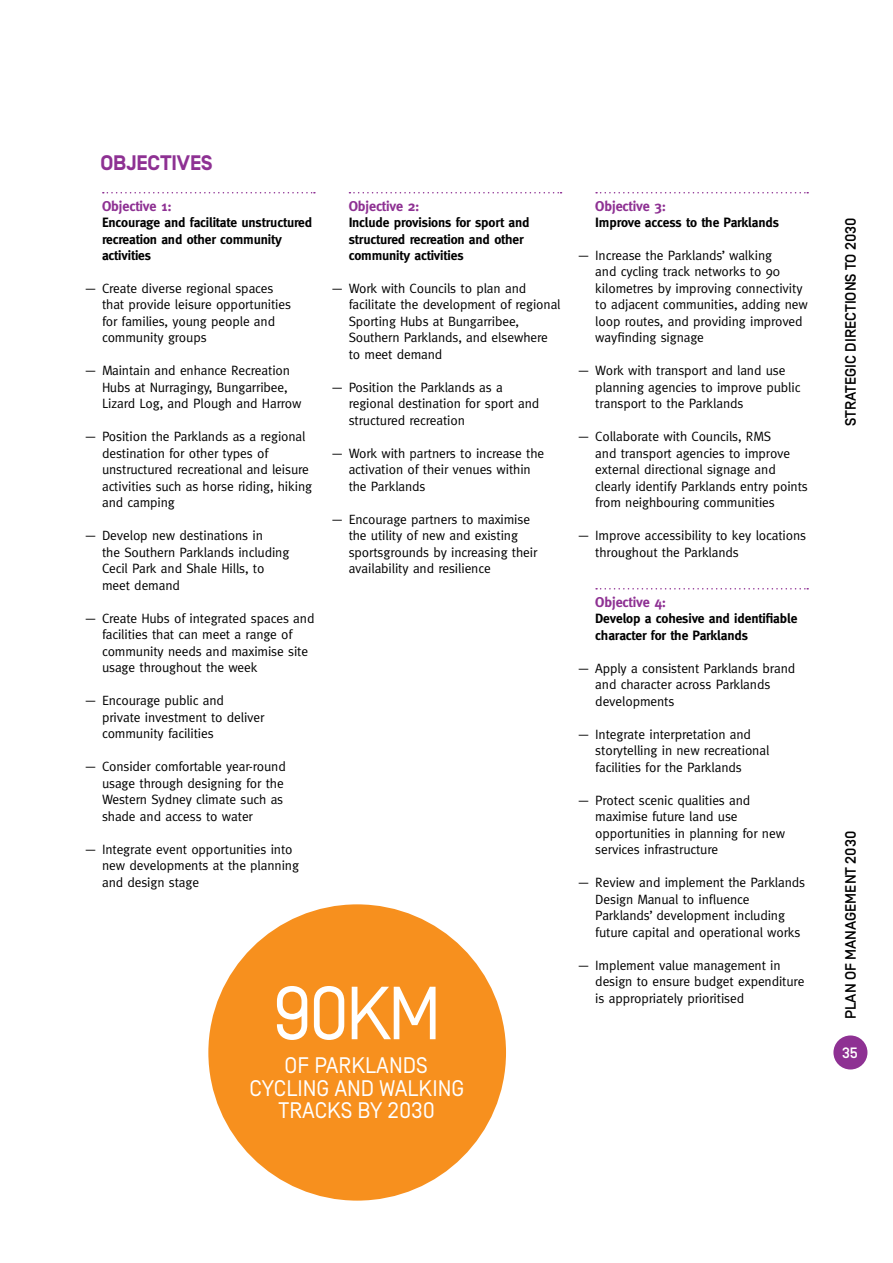
<style>
.page{position:relative;width:893px;height:1263px;background:#fff}
.page>*{position:absolute;margin:0;border:0;box-sizing:border-box;transform-origin:0 0}
.t1{font:75px "Simplon BP Regular";color:#fff}
.t2{font:22.5px/22.5px "Simplon BP Regular";color:#fff;text-align:center}
.t3{font:700 21px "Simplon BP";color:#8e3193}
.t4{font:500 15px "Simplon BP";color:#000}
.t5{font:500 15px "Simplon BP";color:#fff}
.t6{font:700 14.25px "Meta";letter-spacing:-.01em;color:#8e3193}
.t7{font:13.5px/16.5px "Meta";letter-spacing:-.01em;color:#000}
.t8{font:700 13.5px/16.5px "Meta";letter-spacing:-.01em;color:#000}
.s1{font-family:"Simplon BP Regular"}
</style>
<div class="page">
<div style="left:208px;top:904px;width:298px;height:296px;background:#f7901e;border-radius:50%"></div>
<div style="left:833px;top:1035px;width:34px;height:34px;background:#8e3193;border-radius:50%"></div>
<svg style="left:103px;top:192px;width:212px;height:1px"></svg>
<svg style="left:349px;top:192px;width:213px;height:1px"></svg>
<svg style="left:596px;top:192px;width:212px;height:1px"></svg>
<svg style="left:596px;top:588px;width:212px;height:1px"></svg>
<h3 class="t3" style="left:101px;top:151px;width:114px">OBJECTIVES</h3>
<p class="t6" style="left:102px;top:197px;width:71px">Objective 1:</p>
<p class="t8" style="left:102px;top:214px;width:212px">Encourage and facilitate unstructured recreation and other community activities</p>
<p class="t7" style="left:102px;top:280px;width:191px;text-indent:-17px"><span class="s1">—</span> Create diverse regional spaces that provide leisure opportunities for families, young people and community groups</p>
<p class="t7" style="left:102px;top:362px;width:201px;text-indent:-17px"><span class="s1">—</span> Maintain and enhance Recreation<br>Hubs at Nurragingy, Bungarribee,<br>Lizard Log, and Plough and Harrow</p>
<p class="t7" style="left:102px;top:428px;width:212px;text-indent:-17px"><span class="s1">—</span> Position the Parklands as a regional destination for other types of unstructured recreational and leisure activities such as horse riding, hiking and camping</p>
<p class="t7" style="left:102px;top:527px;width:189px;text-indent:-17px"><span class="s1">—</span> Develop new destinations in<br>the Southern Parklands including<br>Cecil Park and Shale Hills, to meet demand</p>
<p class="t7" style="left:102px;top:610px;width:214px;text-indent:-17px"><span class="s1">—</span> Create Hubs of integrated spaces and facilities that can meet a range of community needs and maximise site usage throughout the week</p>
<p class="t7" style="left:102px;top:692px;width:164px;text-indent:-17px"><span class="s1">—</span> Encourage public and private investment to deliver community facilities</p>
<p class="t7" style="left:102px;top:758px;width:185px;text-indent:-17px"><span class="s1">—</span> Consider comfortable year-round usage through designing for the<br>Western Sydney climate such as shade and access to water</p>
<p class="t7" style="left:102px;top:841px;width:198px;text-indent:-17px"><span class="s1">—</span> Integrate event opportunities into new developments at the planning and design stage</p>
<p class="t6" style="left:349px;top:197px;width:72px">Objective 2:</p>
<p class="t8" style="left:349px;top:214px;width:182px">Include provisions for sport and structured recreation and other community activities</p>
<p class="t7" style="left:349px;top:280px;width:213px;text-indent:-17px"><span class="s1">—</span> Work with Councils to plan and facilitate the development of regional<br>Sporting Hubs at Bungarribee,<br>Southern Parklands, and elsewhere to meet demand</p>
<p class="t7" style="left:349px;top:379px;width:192px;text-indent:-17px"><span class="s1">—</span> Position the Parklands as a regional destination for sport and structured recreation</p>
<p class="t7" style="left:349px;top:445px;width:197px;text-indent:-17px"><span class="s1">—</span> Work with partners to increase the activation of their venues within the Parklands</p>
<p class="t7" style="left:349px;top:511px;width:190px;text-indent:-17px"><span class="s1">—</span> Encourage partners to maximise the utility of new and existing sportsgrounds by increasing their availability and resilience</p>
<h1 class="t1" style="left:272px;top:970px;width:171px">90KM</h1>
<h2 class="t2" style="left:250px;top:1054px;width:216px">OF PARKLANDS<br>CYCLING AND WALKING<br>TRACKS BY 2030</h2>
<p class="t6" style="left:595px;top:197px;width:72px">Objective 3:</p>
<p class="t8" style="left:595px;top:214px;width:185px">Improve access to the Parklands</p>
<p class="t7" style="left:595px;top:247px;width:214px;text-indent:-17px"><span class="s1">—</span> Increase the Parklands’ walking<br>and cycling track networks to 90 kilometres by improving connectivity to adjacent communities, adding new loop routes, and providing improved wayfinding signage</p>
<p class="t7" style="left:595px;top:362px;width:207px;text-indent:-17px"><span class="s1">—</span> Work with transport and land use planning agencies to improve public transport to the Parklands</p>
<p class="t7" style="left:595px;top:428px;width:214px;text-indent:-17px"><span class="s1">—</span> Collaborate with Councils, RMS<br>and transport agencies to improve external directional signage and clearly identify Parklands entry points from neighbouring communities</p>
<p class="t7" style="left:595px;top:527px;width:212px;text-indent:-17px"><span class="s1">—</span> Improve accessibility to key locations throughout the Parklands</p>
<p class="t6" style="left:595px;top:593px;width:72px">Objective 4:</p>
<p class="t8" style="left:595px;top:610px;width:204px">Develop a cohesive and identifiable character for the Parklands</p>
<p class="t7" style="left:595px;top:659px;width:201px;text-indent:-17px"><span class="s1">—</span> Apply a consistent Parklands brand and character across Parklands developments</p>
<p class="t7" style="left:595px;top:725px;width:176px;text-indent:-17px"><span class="s1">—</span> Integrate interpretation and storytelling in new recreational facilities for the Parklands</p>
<p class="t7" style="left:595px;top:791px;width:191px;text-indent:-17px"><span class="s1">—</span> Protect scenic qualities and maximise future land use opportunities in planning for new services infrastructure</p>
<p class="t7" style="left:595px;top:874px;width:211px;text-indent:-17px"><span class="s1">—</span> Review and implement the Parklands Design Manual to influence Parklands’ development including future capital and operational works</p>
<p class="t7" style="left:595px;top:956px;width:211px;text-indent:-17px"><span class="s1">—</span> Implement value management in design to ensure budget expenditure is appropriately prioritised</p>
<p class="t4" style="left:842px;top:426px;width:211px;rotate:-90deg">STRATEGIC DIRECTIONS TO 2030</p>
<p class="t4" style="left:842px;top:1019px;width:190px;rotate:-90deg">PLAN OF MANAGEMENT 2030</p>
<p class="t5" style="left:842px;top:1044px;width:17px">35</p>
</div>
